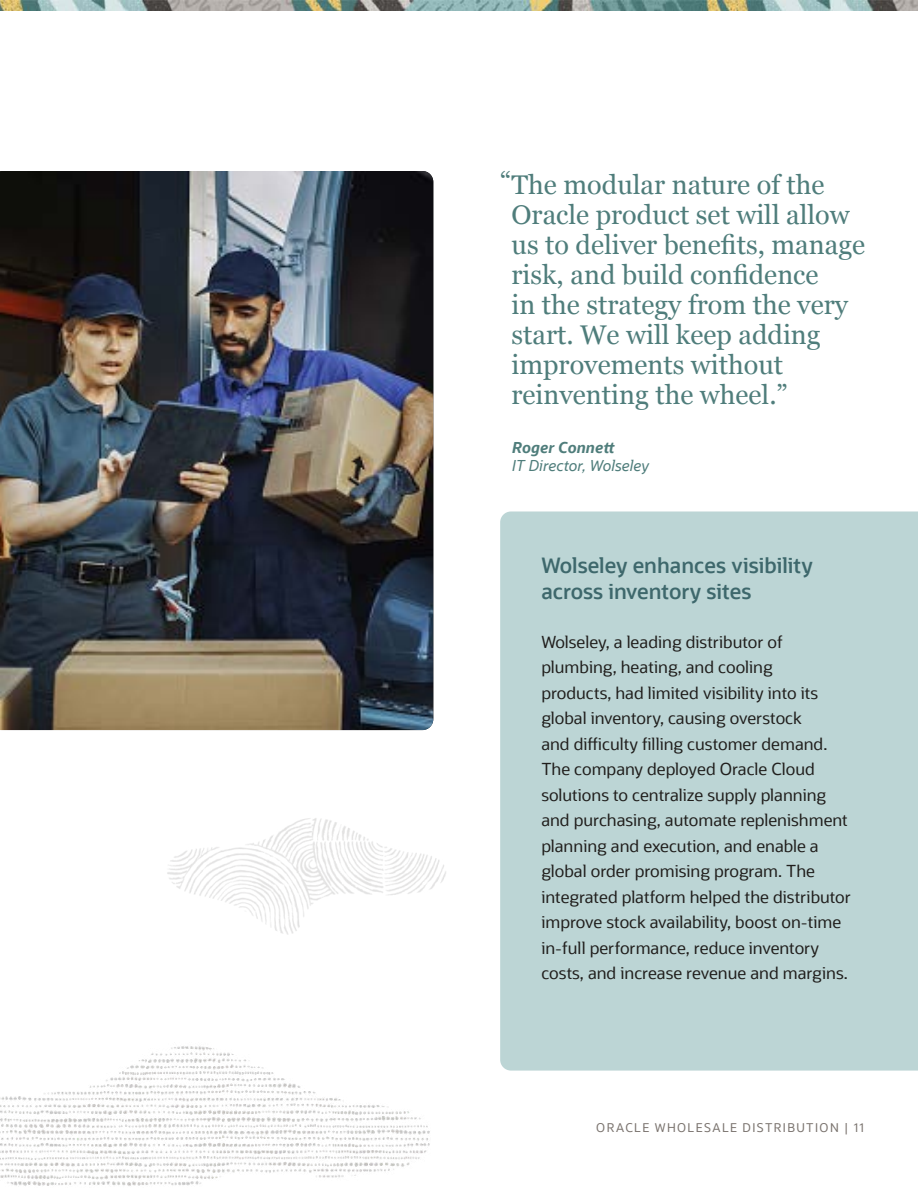
<style>
.page{position:relative;width:918px;height:1188px;background:#fff}
.page>*{position:absolute;margin:0;border:0;box-sizing:border-box;transform-origin:0 0}
.t1{font:27px/30px "Georgia";color:#4f7d7b}
.t2{font:600 21px/25.5px "Oracle Sans";color:#3e686c}
.t3{font:16.5px/25.5px "Oracle Sans";color:#201e1c}
.Subhead_1{font:italic 15px/18px "Oracle Sans";letter-spacing:.005em;color:#4f7d7b}
.t4{font:12px "Oracle Sans";letter-spacing:.12em;color:#7a736e}
.s1{font-weight:700}
</style>
<div class="page">
<img style="left:0;top:0;width:918px;height:10px">
<div style="left:500px;top:512px;width:418px;height:559px;background:#bcd5d5"></div>
<img style="left:0;top:171px;width:433px;height:559px">
<img style="left:167px;top:818px;width:279px;height:117px">
<img style="left:0;top:1046px;width:430px;height:140px">
<p class="t1" style="left:512px;top:168px;width:355px;text-indent:-11px">“The modular nature of the<br>Oracle product set will allow us to deliver benefits, manage risk, and build confidence<br>in the strategy from the very start. We will keep adding improvements without reinventing the wheel.”</p>
<p class="Subhead_1" style="left:512px;top:439px;width:138px"><span class="s1">Roger Connett<br></span>IT Director, Wolseley</p>
<p class="t2" style="left:541px;top:553px;width:273px">Wolseley enhances visibility across inventory sites</p>
<p class="t3" style="left:541px;top:629px;width:311px">Wolseley, a leading distributor of plumbing, heating, and cooling<br>products, had limited visibility into its global inventory, causing overstock<br>and difficulty filling customer demand.<br>The company deployed Oracle Cloud solutions to centralize supply planning and purchasing, automate replenishment planning and execution, and enable a global order promising program. The integrated platform helped the distributor improve stock availability, boost on-time in-full performance, reduce inventory costs, and increase revenue and margins.</p>
<p class="t4" style="left:596px;top:1120px;width:269px">ORACLE WHOLESALE DISTRIBUTION | 11</p>
</div>
